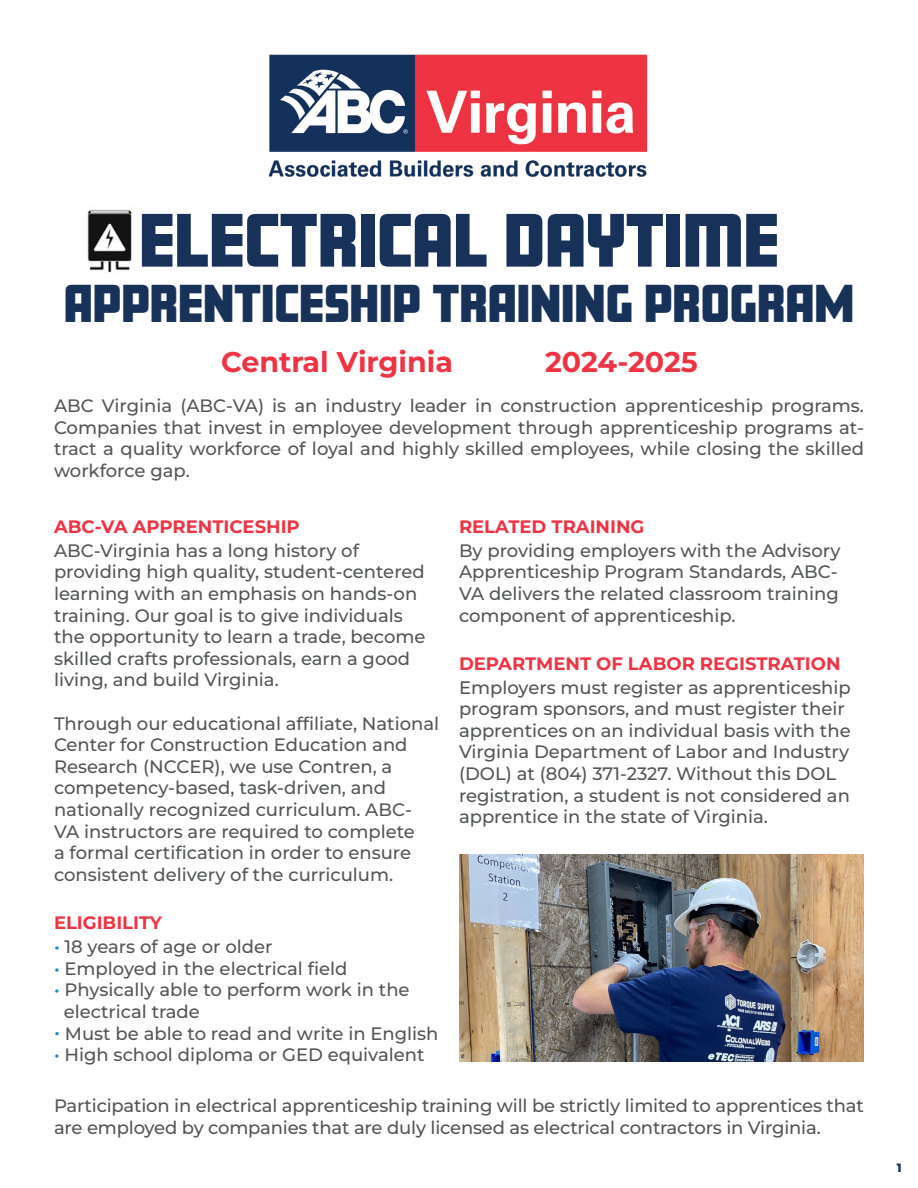
<style>
.page{position:relative;width:918px;height:1188px;background:#fff}
.page>*{position:absolute;margin:0;border:0;box-sizing:border-box;transform-origin:0 0}
.t1{font:900 66px "Amboy";color:#183159}
.t2{font:900 46.5px "Amboy";color:#183159}
.t3{font:100 28.5px "Montserrat";color:#ee3443}
.t4{font:500 18px/21.6px "Montserrat";color:#545757}
.t5{font:100 18px "Montserrat";color:#ee3443}
.t6{font:800 12px "Montserrat";color:#183159}
.s1{color:#1689ca}
</style>
<div class="page">
<img style="left:269px;top:54px;width:379px;height:123px">
<img style="left:87px;top:209px;width:45px;height:64px">
<img style="left:459px;top:854px;width:405px;height:207px">
<p class="t1" style="left:139px;top:202px;width:641px">ELECTRICAL DAYTIME</p>
<p class="t2" style="left:64px;top:277px;width:792px">APPRENTICESHIP TRAINING PROGRAM</p>
<p class="t3" style="left:221px;top:343px;width:233px">Central Virginia</p>
<p class="t3" style="left:545px;top:343px;width:154px">2024-2025</p>
<p class="t4" style="left:54px;top:395px;width:812px;text-align:justify">ABC Virginia (ABC-VA) is an industry leader in construction apprenticeship programs.<br>Companies that invest in employee development through apprenticeship programs at&shy;tract a quality workforce of loyal and highly skilled employees, while closing the skilled workforce gap.</p>
<p class="t5" style="left:54px;top:514px;width:247px">ABC-VA APPRENTICESHIP</p>
<p class="t4" style="left:54px;top:539px;width:373px">ABC-Virginia has a long history of providing high quality, student-centered learning with an emphasis on hands-on training. Our goal is to give individuals the opportunity to learn a trade, become skilled crafts professionals, earn a good living, and build Virginia.</p>
<p class="t4" style="left:54px;top:712px;width:387px">Through our educational affiliate, National Center for Construction Education and Research (NCCER), we use Contren, a competency-based, task-driven, and nationally recognized curriculum. ABC-VA instructors are required to complete<br>a formal certification in order to ensure consistent delivery of the curriculum.</p>
<p class="t5" style="left:54px;top:911px;width:110px">ELIGIBILITY</p>
<p class="t4" style="left:54px;top:935px;width:220px"><span class="s1">•</span> 18 years of age or older</p>
<p class="t4" style="left:54px;top:957px;width:295px"><span class="s1">•</span> Employed in the electrical field</p>
<p class="t4" style="left:54px;top:979px;width:357px"><span class="s1">•</span> Physically able to perform work in the</p>
<p class="t4" style="left:64px;top:1000px;width:138px">electrical trade</p>
<p class="t4" style="left:54px;top:1022px;width:386px"><span class="s1">•</span> Must be able to read and write in English</p>
<p class="t4" style="left:54px;top:1043px;width:372px"><span class="s1">•</span> High school diploma or GED equivalent</p>
<p class="t5" style="left:459px;top:514px;width:187px">RELATED TRAINING</p>
<p class="t4" style="left:459px;top:539px;width:383px">By providing employers with the Advisory Apprenticeship Program Standards, ABC-VA delivers the related classroom training component of apprenticeship.</p>
<p class="t5" style="left:459px;top:651px;width:383px">DEPARTMENT OF LABOR REGISTRATION</p>
<p class="t4" style="left:459px;top:676px;width:393px">Employers must register as apprenticeship program sponsors, and must register their apprentices on an individual basis with the Virginia Department of Labor and Industry (DOL) at (804) 371-2327. Without this DOL registration, a student is not considered an apprentice in the state of Virginia.</p>
<p class="t4" style="left:54px;top:1095px;width:811px">Participation in electrical apprenticeship training will be strictly limited to apprentices that are employed by companies that are duly licensed as electrical contractors in Virginia.</p>
<p class="t6" style="left:897px;top:1160px;width:6px">1</p>
</div>
